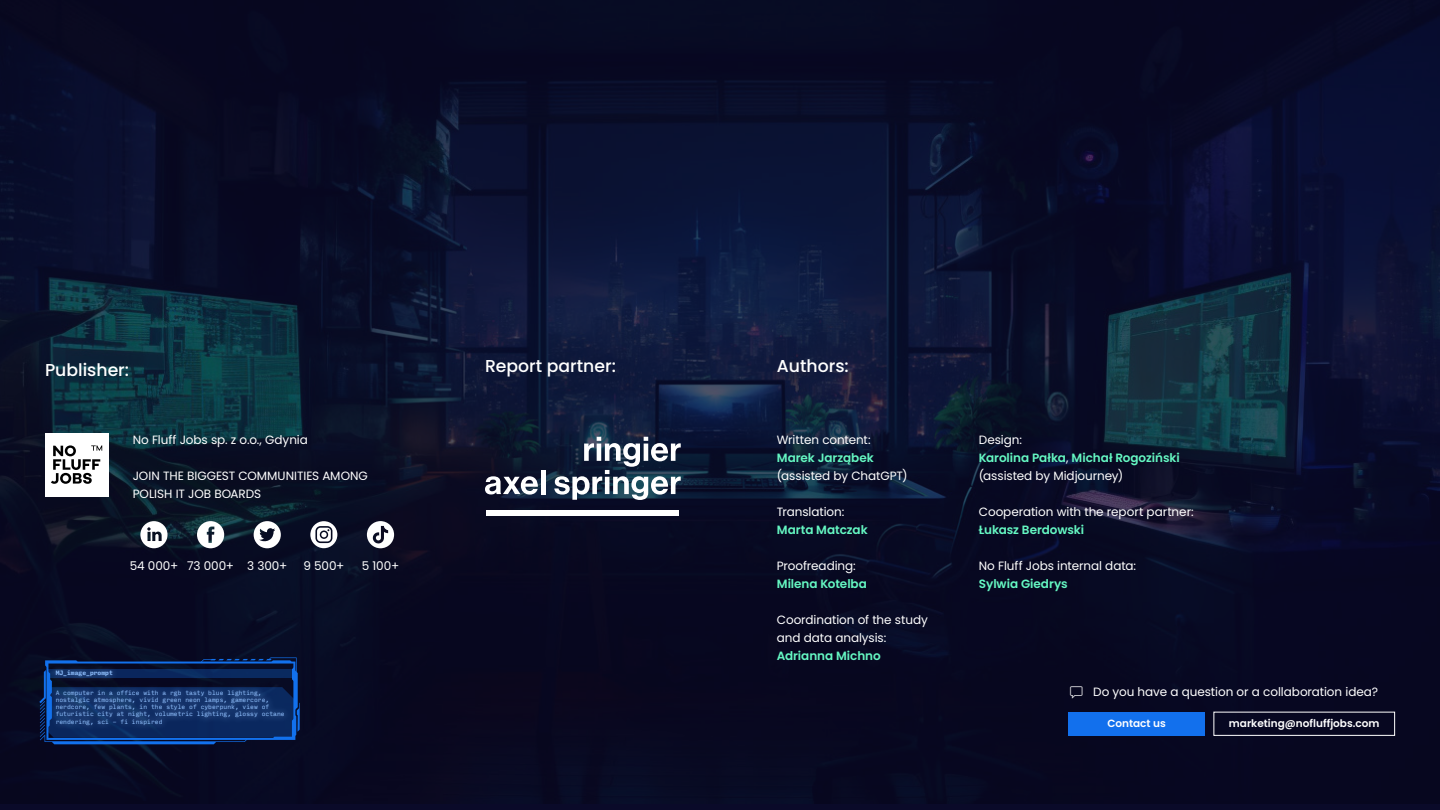
<style>
.page{position:relative;width:1440px;height:810px;background:#fff}
.page>*{position:absolute;margin:0;border:0;box-sizing:border-box;transform-origin:0 0}
.t1{font:500 17.25px "Poppins";color:#fff}
.t2{font:12px/18px "Poppins";letter-spacing:-.005em;color:#fff}
.t3{font:600 12px "Poppins";letter-spacing:-.005em;color:#65f8c3}
.t4{font:600 10.5px "Poppins";color:#fff}
.t5{font:6px/7.2px "Input Mono";color:#91c1ff}
.t6{font:700 6px "Input Mono";color:#91c1ff}
.s1{font-weight:600;color:#65f8c3}
</style>
<div class="page">
<img style="left:0;top:0;width:1440px;height:804px">
<div style="left:487px;top:510px;width:192px;height:6px;background:#fff"></div>
<svg style="left:485px;top:476px;width:53px;height:19px"></svg>
<hr style="left:541px;top:470px;width:4px;height:24px;background:#fff">
<svg style="left:554px;top:437px;width:127px;height:63px"></svg>
<svg style="left:197px;top:521px;width:27px;height:27px"></svg>
<svg style="left:254px;top:521px;width:27px;height:27px"></svg>
<svg style="left:310px;top:521px;width:27px;height:27px"></svg>
<svg style="left:140px;top:521px;width:28px;height:27px"></svg>
<div style="left:45px;top:433px;width:64px;height:63px;background:#fff"></div>
<svg style="left:51px;top:445px;width:51px;height:39px"></svg>
<div style="left:1069px;top:712px;width:136px;height:24px;background:#1270ed"></div>
<div style="left:1214px;top:712px;width:181px;height:24px;border:1px solid #fff"></div>
<svg style="left:367px;top:521px;width:27px;height:27px"></svg>
<svg style="left:39px;top:657px;width:261px;height:87px;background:#0a2b63"></svg>
<div style="left:49px;top:684px;width:242px;height:48px;background:#91c1ff;opacity:.65"></div>
<div style="left:49px;top:664px;width:70px;height:19px;background:#91c1ff;opacity:.65"></div>
<svg style="left:1070px;top:686px;width:13px;height:13px"></svg>
<h1 class="t1" style="left:45px;top:360px;width:86px">Publisher:</h1>
<p class="t2" style="left:133px;top:431px;width:177px">No Fluff Jobs sp. z o.o., Gdynia</p>
<p class="t2" style="left:133px;top:467px;width:237px">JOIN THE BIGGEST COMMUNITIES AMONG<br>POLISH IT JOB BOARDS</p>
<p class="t2" style="left:130px;top:557px;width:159px">54 000+ 73 000+ 3 300+</p>
<p class="t2" style="left:303px;top:557px;width:42px">9 500+</p>
<p class="t2" style="left:362px;top:557px;width:39px">5 100+</p>
<p class="t6" style="left:56px;top:668px;width:59px">MJ_image_prompt</p>
<p class="t5" style="left:56px;top:689px;width:230px">A computer in a office with a rgb tasty blue lighting, nostalgic atmosphere, vivid green neon lamps, gamercore, nerdcore, few plants, in the style of cyberpunk, view of futuristic city at night, volumetric lighting, glossy octane rendering, sci - fi inspired</p>
<h1 class="t1" style="left:485px;top:356px;width:132px">Report partner:</h1>
<h1 class="t1" style="left:777px;top:356px;width:73px">Authors:</h1>
<p class="t2" style="left:777px;top:431px;width:95px">Written content:</p>
<p class="t3" style="left:777px;top:451px;width:98px">Marek Jarząbek</p>
<p class="t2" style="left:777px;top:467px;width:132px">(assisted by ChatGPT)</p>
<p class="t2" style="left:777px;top:503px;width:69px">Translation:</p>
<p class="t3" style="left:777px;top:523px;width:92px">Marta Matczak</p>
<p class="t2" style="left:777px;top:557px;width:80px">Proofreading:</p>
<p class="t3" style="left:777px;top:577px;width:92px">Milena Kotelba</p>
<p class="t2" style="left:777px;top:611px;width:152px">Coordination of the study and data analysis:</p>
<p class="t3" style="left:777px;top:649px;width:105px">Adrianna Michno</p>
<p class="t2" style="left:979px;top:431px;width:202px">Design:<br><span class="s1">Karolina Pałka</span>, <span class="s1">Michał Rogoziński </span>(assisted by Midjourney)</p>
<p class="t2" style="left:979px;top:503px;width:216px">Cooperation with the report partner:</p>
<p class="t3" style="left:979px;top:523px;width:107px">Łukasz Berdowski</p>
<p class="t2" style="left:979px;top:557px;width:159px">No Fluff Jobs internal data:</p>
<p class="t3" style="left:979px;top:577px;width:90px">Sylwia Giedrys</p>
<p class="t2" style="left:1093px;top:683px;width:286px">Do you have a question or a collaboration idea?</p>
<p class="t4" style="left:1107px;top:718px;width:60px">Contact us</p>
<p class="t4" style="left:1229px;top:718px;width:152px">marketing@nofluffjobs.com</p>
</div>
